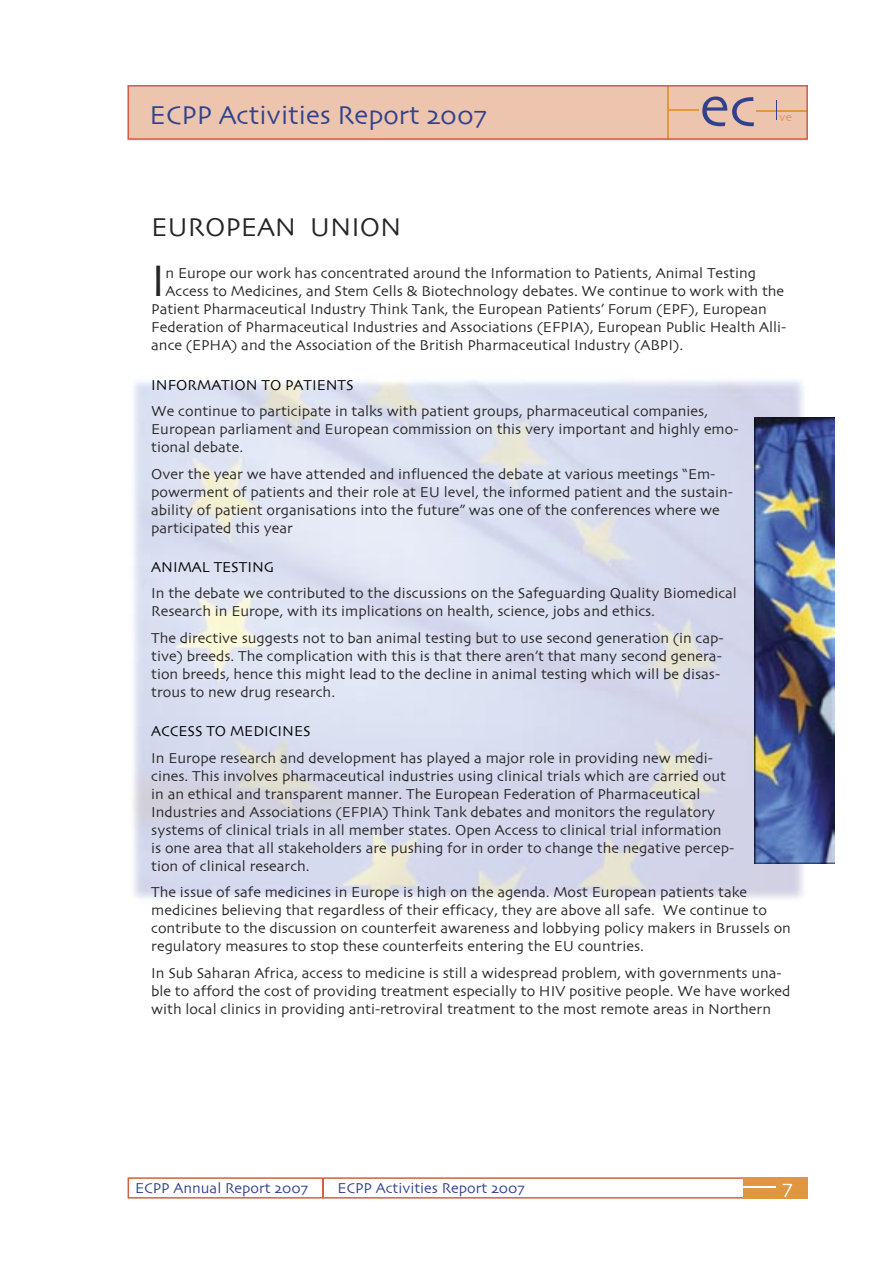
<style>
.page{position:relative;width:893px;height:1263px;background:#fff}
.page>*{position:absolute;margin:0;border:0;box-sizing:border-box;transform-origin:0 0}
.t1{font:58.5px "Skia CC";color:#30418d}
.t2{font:46.2px "Skia CC";color:#272425}
.t3{font:27px "Skia CC";color:#30428d}
.t4{font:27px "Skia CC";color:#272425}
.t5{font:21px "Skia CC";color:#fff}
.t6{font:15px/18px "Skia CC";color:#272425}
.t7{font:15px "Skia CC";color:#000}
.t8{font:15px "Skia CC";color:#30408b}
.t9{font:12px "Skia CC";color:#e0924a}
</style>
<div class="page">
<div style="left:744px;top:1177px;width:64px;height:22px;background:#e19740"></div>
<svg style="left:128px;top:85px;width:680px;height:55px;background:#eabda7"></svg>
<svg style="left:128px;top:1177px;width:648px;height:21px"></svg>
<img style="left:133px;top:380px;width:675px;height:520px">
<img style="left:755px;top:417px;width:79px;height:446px">
<h3 class="t3" style="left:150px;top:101px;width:339px">ECPP Activities Report 2007</h3>
<h1 class="t1" style="left:700px;top:75px;width:58px">ec</h1>
<p class="t9" style="left:779px;top:110px;width:14px">ve</p>
<h3 class="t4" style="left:151px;top:213px;width:252px">EUROPEAN UNION</h3>
<h2 class="t2" style="left:151px;top:256px;width:16px">I</h2>
<p class="t6" style="left:166px;top:264px;width:592px">n Europe our work has concentrated around the Information to Patients, Animal Testing</p>
<p class="t6" style="left:166px;top:282px;width:620px">Access to Medicines, and Stem Cells &amp; Biotechnology debates. We continue to work with the</p>
<p class="t6" style="left:151px;top:300px;width:617px">Patient Pharmaceutical Industry Think Tank, the European Patients’ Forum (EPF), European</p>
<p class="t6" style="left:151px;top:318px;width:637px">Federation of Pharmaceutical Industries and Associations (EFPIA), European Public Health Alli-</p>
<p class="t6" style="left:151px;top:336px;width:533px">ance (EPHA) and the Association of the British Pharmaceutical Industry (ABPI).</p>
<p class="t7" style="left:151px;top:376px;width:204px">INFORMATION TO PATIENTS</p>
<p class="t6" style="left:151px;top:402px;width:589px">We continue to participate in talks with patient groups, pharmaceutical companies,<br>European parliament and European commission on this very important and highly emo&shy;tional debate.</p>
<p class="t6" style="left:151px;top:465px;width:583px">Over the year we have attended and influenced the debate at various meetings “Em&shy;powerment of patients and their role at EU level, the informed patient and the sustain&shy;ability of patient organisations into the future” was one of the conferences where we participated this year</p>
<p class="t7" style="left:151px;top:559px;width:125px">ANIMAL TESTING</p>
<p class="t6" style="left:151px;top:584px;width:587px">In the debate we contributed to the discussions on the Safeguarding Quality Biomedical<br>Research in Europe, with its implications on health, science, jobs and ethics.</p>
<p class="t6" style="left:151px;top:629px;width:574px">The directive suggests not to ban animal testing but to use second generation (in cap&shy;tive) breeds. The complication with this is that there aren’t that many second genera&shy;tion breeds, hence this might lead to the decline in animal testing which will be disas&shy;trous to new drug research.</p>
<p class="t7" style="left:151px;top:723px;width:161px">ACCESS TO MEDICINES</p>
<p class="t6" style="left:151px;top:749px;width:584px">In Europe research and development has played a major role in providing new medi&shy;cines. This involves pharmaceutical industries using clinical trials which are carried out in an ethical and transparent manner. The European Federation of Pharmaceutical Industries and Associations (EFPIA) Think Tank debates and monitors the regulatory systems of clinical trials in all member states. Open Access to clinical trial information is one area that all stakeholders are pushing for in order to change the negative percep&shy;tion of clinical research.</p>
<p class="t6" style="left:151px;top:883px;width:641px">The issue of safe medicines in Europe is high on the agenda. Most European patients take medicines believing that regardless of their efficacy, they are above all safe. We continue to contribute to the discussion on counterfeit awareness and lobbying policy makers in Brussels on regulatory measures to stop these counterfeits entering the EU countries.</p>
<p class="t6" style="left:151px;top:964px;width:641px">In Sub Saharan Africa, access to medicine is still a widespread problem, with governments una&shy;ble to afford the cost of providing treatment especially to HIV positive people. We have worked with local clinics in providing anti-retroviral treatment to the most remote areas in Northern</p>
<p class="t8" style="left:135px;top:1180px;width:174px">ECPP Annual Report 2007</p>
<p class="t8" style="left:337px;top:1180px;width:189px">ECPP Activities Report 2007</p>
<h3 class="t5" style="left:783px;top:1176px;width:12px">7</h3>
</div>
